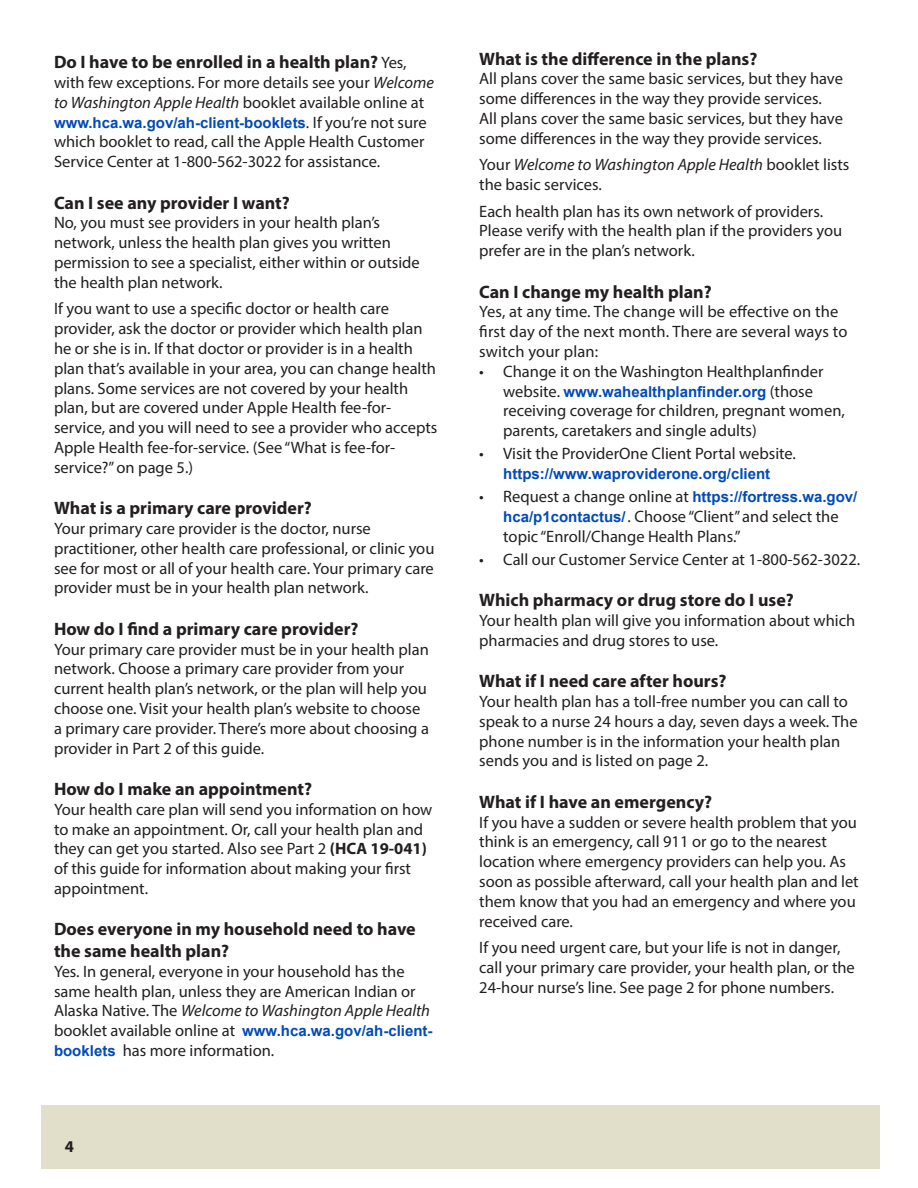
<style>
.page{position:relative;width:918px;height:1188px;background:#fff}
.page>*{position:absolute;margin:0;border:0;box-sizing:border-box;transform-origin:0 0}
.t1{font:700 18px/21.6px "Myriad Pro";color:#231f20}
.indent{font:16.5px/19.8px "Myriad Pro";color:#231f20}
.t2{font:700 16.5px "Myriad Pro";color:#231f20}
.indent-2{font:700 15px "Arial";color:#004aba}
.s1{font-weight:400;font-size:16.5px}
.s2{font-style:italic}
.s3{font-family:"Myriad Pro";font-weight:400;font-size:16.5px;color:#231f20}
.s4{font-weight:700}
.s5{font-family:"Arial";font-weight:700;font-size:15px;color:#004aba}
</style>
<div class="page">
<div style="left:42px;top:1105px;width:838px;height:64px;background:#e1deca"></div>
<p class="t1" style="left:54px;top:51px;width:354px">Do I have to be enrolled in a health plan? <span class="s1">Yes,</span></p>
<p class="indent" style="left:54px;top:72px;width:381px">with few exceptions. For more details see your <span class="s2">Welcome to Washington Apple Health</span> booklet available online at</p>
<p class="indent-2" style="left:54px;top:112px;width:374px">www.hca.wa.gov/ah-client-booklets<span class="s3">. If you’re not sure</span></p>
<p class="indent" style="left:54px;top:132px;width:372px">which booklet to read, call the Apple Health Customer<br>Service Center at 1-800-562-3022 for assistance.</p>
<p class="t1" style="left:54px;top:191px;width:237px">Can I see any provider I want?</p>
<p class="indent" style="left:54px;top:213px;width:367px">No, you must see providers in your health plan’s network, unless the health plan gives you written permission to see a specialist, either within or outside the health plan network.</p>
<p class="indent" style="left:54px;top:299px;width:385px">If you want to use a specific doctor or health care provider, ask the doctor or provider which health plan he or she is in. If that doctor or provider is in a health plan that’s available in your area, you can change health plans. Some services are not covered by your health plan, but are covered under Apple Health fee-for&shy;service, and you will need to see a provider who accepts Apple Health fee-for-service. (See “What is fee-for&shy;service?” on page 5.)</p>
<p class="t1" style="left:54px;top:497px;width:260px">What is a primary care provider?</p>
<p class="indent" style="left:54px;top:518px;width:382px">Your primary care provider is the doctor, nurse practitioner, other health care professional, or clinic you see for most or all of your health care. Your primary care provider must be in your health plan network.</p>
<p class="t1" style="left:54px;top:617px;width:306px">How do I find a primary care provider?</p>
<p class="indent" style="left:54px;top:639px;width:376px">Your primary care provider must be in your health plan network. Choose a primary care provider from your current health plan’s network, or the plan will help you choose one. Visit your health plan’s website to choose a primary care provider. There’s more about choosing a provider in Part 2 of this guide.</p>
<p class="t1" style="left:54px;top:778px;width:260px">How do I make an appointment?</p>
<p class="indent" style="left:54px;top:799px;width:380px">Your health care plan will send you information on how to make an appointment. Or, call your health plan and they can get you started. Also see Part 2 <span class="s4">(HCA 19-041) </span>of this guide for information about making your first appointment.</p>
<p class="t1" style="left:54px;top:918px;width:363px">Does everyone in my household need to have the same health plan?</p>
<p class="indent" style="left:54px;top:961px;width:378px">Yes. In general, everyone in your household has the same health plan, unless they are American Indian or<br>Alaska Native. The <span class="s2">Welcome to Washington Apple Health</span></p>
<p class="indent-2" style="left:54px;top:1020px;width:380px"><span class="s3">booklet available online at</span> www.hca.wa.gov/ah-client-</p>
<p class="indent" style="left:54px;top:1040px;width:222px"><span class="s5">booklets</span> has more information.</p>
<p class="t2" style="left:65px;top:1136px;width:11px">4</p>
<p class="t1" style="left:479px;top:47px;width:280px">What is the difference in the plans?</p>
<p class="indent" style="left:479px;top:69px;width:365px">All plans cover the same basic services, but they have some differences in the way they provide services.<br>All plans cover the same basic services, but they have some differences in the way they provide services.</p>
<p class="indent" style="left:479px;top:155px;width:372px">Your <span class="s2">Welcome to Washington Apple Health</span> booklet lists the basic services.</p>
<p class="indent" style="left:479px;top:201px;width:365px">Each health plan has its own network of providers.<br>Please verify with the health plan if the providers you prefer are in the plan’s network.</p>
<p class="t1" style="left:479px;top:280px;width:234px">Can I change my health plan?</p>
<p class="indent" style="left:479px;top:302px;width:370px">Yes, at any time. The change will be effective on the first day of the next month. There are several ways to switch your plan:</p>
<p class="indent" style="left:479px;top:361px;width:346px">• Change it on the Washington Healthplanfinder</p>
<p class="indent-2" style="left:503px;top:381px;width:311px"><span class="s3">website.</span> www.wahealthplanfinder.org <span class="s3">(those</span></p>
<p class="indent" style="left:503px;top:401px;width:343px">receiving coverage for children, pregnant women, parents, caretakers and single adults)</p>
<p class="indent" style="left:479px;top:444px;width:318px">• Visit the ProviderOne Client Portal website.</p>
<p class="indent-2" style="left:503px;top:463px;width:268px">https://www.waproviderone.org/client</p>
<p class="indent-2" style="left:479px;top:486px;width:380px"><span class="s3">• Request a change online at</span> https://fortress.wa.gov/</p>
<p class="indent" style="left:503px;top:506px;width:337px"><span class="s5">hca/p1contactus/</span> . Choose “Client” and select the topic “Enroll/Change Health Plans.”</p>
<p class="indent" style="left:479px;top:549px;width:383px">• Call our Customer Service Center at 1-800-562-3022.</p>
<p class="t1" style="left:479px;top:589px;width:316px">Which pharmacy or drug store do I use?</p>
<p class="indent" style="left:479px;top:610px;width:378px">Your health plan will give you information about which pharmacies and drug stores to use.</p>
<p class="t1" style="left:479px;top:670px;width:249px">What if I need care after hours?</p>
<p class="indent" style="left:479px;top:691px;width:380px">Your health plan has a toll-free number you can call to speak to a nurse 24 hours a day, seven days a week. The phone number is in the information your health plan sends you and is listed on page 2.</p>
<p class="t1" style="left:479px;top:790px;width:234px">What if I have an emergency?</p>
<p class="indent" style="left:479px;top:812px;width:381px">If you have a sudden or severe health problem that you think is an emergency, call 911 or go to the nearest location where emergency providers can help you. As soon as possible afterward, call your health plan and let them know that you had an emergency and where you received care.</p>
<p class="indent" style="left:479px;top:937px;width:377px">If you need urgent care, but your life is not in danger, call your primary care provider, your health plan, or the<br>24-hour nurse’s line. See page 2 for phone numbers.</p>
</div>
